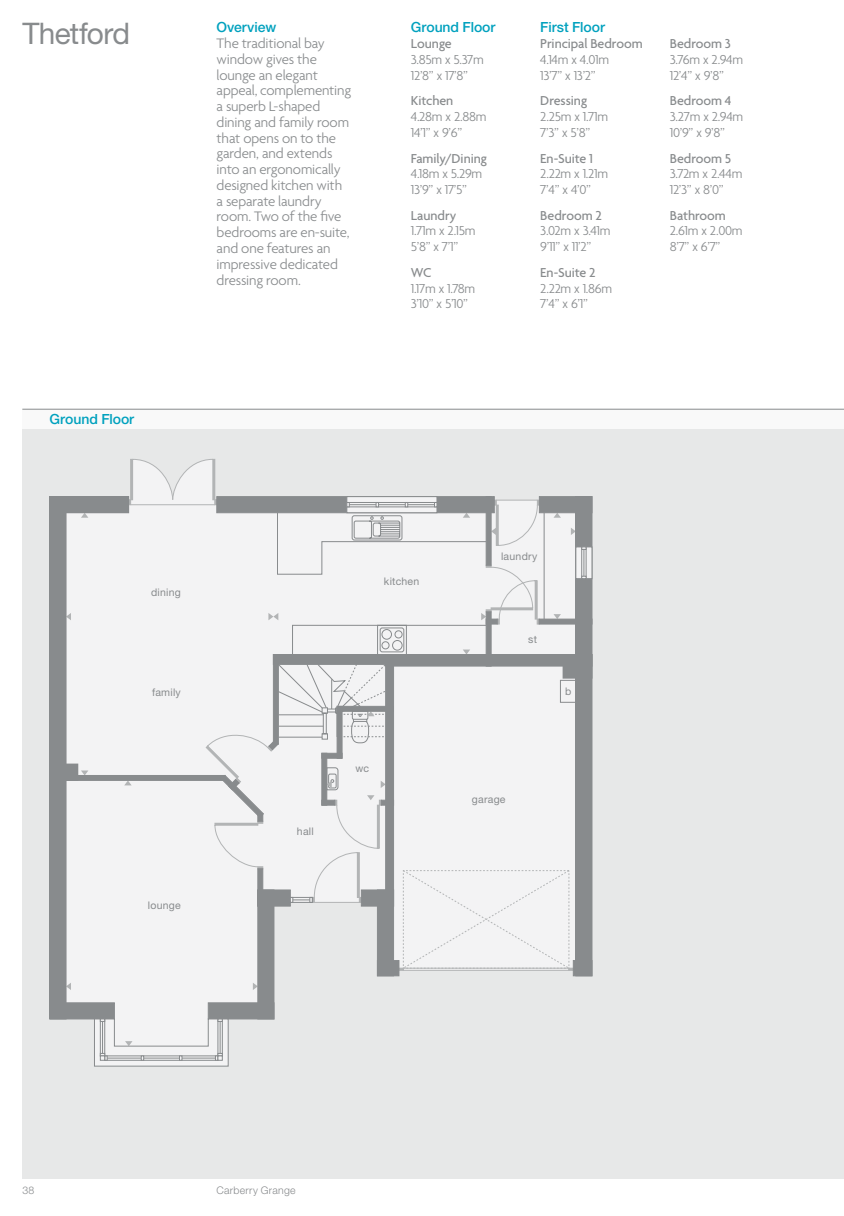
<style>
.page{position:relative;width:844px;height:1216px;background:#fff}
.page>*{position:absolute;margin:0;border:0;box-sizing:border-box;transform-origin:0 0}
.t1{font:29.75px "Helvetica Neue LT Std";letter-spacing:-.025em;color:#888b8d}
.t2{font:300 14.88px/15.8px "Agenda";letter-spacing:-.01em;color:#888b8d}
.t3{font:300 14px/15.8px "Agenda";letter-spacing:-.025em;color:#888b8d}
.t4{font:500 14px "Agenda";letter-spacing:-.005em;color:#888b8d}
.t5{font:500 14px "Helvetica Neue LT Std";letter-spacing:-.005em;color:#00a1be}
.t6{font:10.5px "Helvetica Neue";letter-spacing:.025em;color:#888b8d}
.t7{font:300 10.5px "Helvetica Neue LT Std";letter-spacing:.025em;color:#888b8d}
</style>
<div class="page">
<div style="left:22px;top:429px;width:821px;height:749px;background:#e7e8e8"></div>
<div style="left:22px;top:409px;width:821px;height:20px;background:#f9f9f9"></div>
<hr style="left:22px;top:409px;width:821px;height:1px;background:#888b8d">
<svg style="left:50px;top:513px;width:542px;height:507px;fill:#f3f3f4"></svg>
<svg style="left:398px;top:869px;width:175px;height:101px"></svg>
<div style="left:314px;top:790px;width:223px;height:112px;background:#f3f3f4"></div>
<svg style="left:75px;top:458px;width:500px;height:332px"></svg>
<svg style="left:491px;top:500px;width:48px;height:46px"></svg>
<svg style="left:570px;top:527px;width:5px;height:8px"></svg>
<svg style="left:553px;top:513px;width:7px;height:4px"></svg>
<svg style="left:553px;top:614px;width:7px;height:5px"></svg>
<svg style="left:481px;top:565px;width:58px;height:59px"></svg>
<svg style="left:66px;top:613px;width:5px;height:7px"></svg>
<svg style="left:268px;top:613px;width:10px;height:7px"></svg>
<svg style="left:81px;top:513px;width:7px;height:4px"></svg>
<svg style="left:81px;top:770px;width:7px;height:5px"></svg>
<svg style="left:462px;top:513px;width:8px;height:4px"></svg>
<svg style="left:462px;top:649px;width:8px;height:5px"></svg>
<svg style="left:253px;top:982px;width:4px;height:8px"></svg>
<svg style="left:66px;top:982px;width:5px;height:8px"></svg>
<svg style="left:124px;top:780px;width:8px;height:5px"></svg>
<div style="left:50px;top:496px;width:16px;height:522px;background:#888b8d"></div>
<div style="left:257px;top:889px;width:17px;height:130px;background:#888b8d;border:1px solid #888b8d"></div>
<div style="left:575px;top:496px;width:17px;height:479px;background:#888b8d"></div>
<div style="left:216px;top:496px;width:278px;height:17px;background:#888b8d"></div>
<div style="left:539px;top:496px;width:53px;height:17px;background:#888b8d"></div>
<div style="left:50px;top:496px;width:79px;height:16px;background:#888b8d"></div>
<div style="left:50px;top:496px;width:79px;height:17px;border:1px solid #888b8d"></div>
<div style="left:257px;top:889px;width:33px;height:17px;background:#888b8d;border:1px solid #888b8d"></div>
<div style="left:361px;top:889px;width:33px;height:17px;background:#888b8d;border:1px solid #888b8d"></div>
<div style="left:377px;top:889px;width:17px;height:87px;background:#888b8d"></div>
<div style="left:377px;top:960px;width:22px;height:16px;background:#888b8d"></div>
<div style="left:573px;top:960px;width:19px;height:16px;background:#888b8d"></div>
<div style="left:50px;top:775px;width:175px;height:5px;background:#888b8d"></div>
<div style="left:486px;top:496px;width:5px;height:69px;background:#888b8d"></div>
<div style="left:486px;top:611px;width:5px;height:55px;background:#888b8d"></div>
<div style="left:486px;top:619px;width:11px;height:5px;background:#888b8d"></div>
<div style="left:538px;top:619px;width:54px;height:5px;background:#888b8d"></div>
<div style="left:208px;top:1002px;width:66px;height:17px;background:#888b8d;border:1px solid #888b8d"></div>
<div style="left:50px;top:1002px;width:65px;height:17px;background:#888b8d;border:1px solid #888b8d"></div>
<div style="left:385px;top:654px;width:207px;height:12px;background:#888b8d"></div>
<div style="left:563px;top:654px;width:29px;height:24px;background:#888b8d"></div>
<div style="left:385px;top:654px;width:9px;height:252px;background:#888b8d"></div>
<div style="left:273px;top:654px;width:120px;height:10px;background:#888b8d"></div>
<div style="left:50px;top:764px;width:28px;height:16px;background:#888b8d"></div>
<div style="left:257px;top:868px;width:6px;height:38px;background:#888b8d;border:1px solid #888b8d"></div>
<svg style="left:205px;top:663px;width:181px;height:206px"></svg>
<div style="left:346px;top:496px;width:91px;height:17px;background:#f3f3f4;border:1px solid #888b8d"></div>
<svg style="left:346px;top:502px;width:91px;height:5px"></svg>
<div style="left:575px;top:546px;width:17px;height:33px;background:#f3f3f4;border:1px solid #888b8d"></div>
<svg style="left:581px;top:546px;width:5px;height:33px"></svg>
<svg style="left:290px;top:897px;width:24px;height:5px"></svg>
<svg style="left:94px;top:1018px;width:135px;height:48px"></svg>
<h1 class="t1" style="left:22px;top:15px;width:109px">Thetford</h1>
<p class="t5" style="left:50px;top:411px;width:86px">Ground Floor</p>
<p class="t5" style="left:216px;top:19px;width:61px">Overview</p>
<p class="t2" style="left:216px;top:36px;width:136px">The traditional bay window gives the lounge an elegant appeal, complementing a superb L-shaped dining and family room that opens on to the garden, and extends into an ergonomically designed kitchen with a separate laundry room. Two of the five bedrooms are en-suite, and one features an impressive dedicated dressing room.</p>
<p class="t6" style="left:311px;top:162px;width:43px">dressing</p>
<p class="t5" style="left:410px;top:19px;width:86px">Ground Floor</p>
<p class="t4" style="left:410px;top:36px;width:42px">Lounge</p>
<p class="t3" style="left:410px;top:52px;width:75px">3.85m x 5.37m<br>12’8” x 17’8”</p>
<p class="t4" style="left:410px;top:93px;width:44px">Kitchen</p>
<p class="t3" style="left:410px;top:110px;width:77px">4.28m x 2.88m<br>14’1” x 9’6”</p>
<p class="t4" style="left:410px;top:150px;width:78px">Family/Dining</p>
<p class="t3" style="left:410px;top:167px;width:73px">4.18m x 5.29m<br>13’9” x 17’5”</p>
<p class="t4" style="left:410px;top:208px;width:47px">Laundry</p>
<p class="t3" style="left:410px;top:224px;width:66px">1.71m x 2.15m<br>5’8” x 7’1”</p>
<p class="t4" style="left:410px;top:265px;width:22px">WC</p>
<p class="t3" style="left:410px;top:281px;width:66px">1.17m x 1.78m<br>3’10” x 5’10”</p>
<p class="t6" style="left:463px;top:157px;width:54px">bedroom 5</p>
<p class="t5" style="left:540px;top:19px;width:66px">First Floor</p>
<p class="t4" style="left:540px;top:36px;width:104px">Principal Bedroom</p>
<p class="t3" style="left:540px;top:52px;width:70px">4.14m x 4.01m<br>13’7” x 13’2”</p>
<p class="t4" style="left:540px;top:93px;width:48px">Dressing</p>
<p class="t3" style="left:540px;top:110px;width:69px">2.25m x 1.71m<br>7’3” x 5’8”</p>
<p class="t4" style="left:540px;top:150px;width:54px">En-Suite 1</p>
<p class="t3" style="left:540px;top:167px;width:69px">2.22m x 1.21m<br>7’4” x 4’0”</p>
<p class="t4" style="left:540px;top:208px;width:63px">Bedroom 2</p>
<p class="t3" style="left:540px;top:224px;width:72px">3.02m x 3.41m<br>9’11” x 11’2”</p>
<p class="t4" style="left:540px;top:265px;width:57px">En-Suite 2</p>
<p class="t3" style="left:540px;top:281px;width:73px">2.22m x 1.86m<br>7’4” x 6’1”</p>
<p class="t4" style="left:669px;top:36px;width:63px">Bedroom 3</p>
<p class="t3" style="left:669px;top:52px;width:75px">3.76m x 2.94m<br>12’4” x 9’8”</p>
<p class="t4" style="left:669px;top:93px;width:63px">Bedroom 4</p>
<p class="t3" style="left:669px;top:110px;width:75px">3.27m x 2.94m<br>10’9” x 9’8”</p>
<p class="t4" style="left:669px;top:150px;width:63px">Bedroom 5</p>
<p class="t3" style="left:669px;top:167px;width:74px">3.72m x 2.44m<br>12’3” x 8’0”</p>
<p class="t4" style="left:669px;top:208px;width:58px">Bathroom</p>
<p class="t3" style="left:669px;top:224px;width:74px">2.61m x 2.00m<br>8’7” x 6’7”</p>
<p class="t6" style="left:151px;top:584px;width:31px">dining</p>
<p class="t6" style="left:152px;top:685px;width:30px">family</p>
<p class="t6" style="left:148px;top:897px;width:34px">lounge</p>
<p class="t6" style="left:384px;top:573px;width:37px">kitchen</p>
<p class="t6" style="left:297px;top:823px;width:18px">hall</p>
<p class="t6" style="left:355px;top:761px;width:15px">wc</p>
<p class="t6" style="left:501px;top:548px;width:38px">laundry</p>
<p class="t6" style="left:528px;top:631px;width:10px">st</p>
<p class="t6" style="left:565px;top:684px;width:8px">b</p>
<p class="t6" style="left:471px;top:791px;width:35px">garage</p>
<p class="t7" style="left:22px;top:1183px;width:13px">38</p>
<p class="t7" style="left:216px;top:1183px;width:80px">Carberry Grange</p>
</div>
